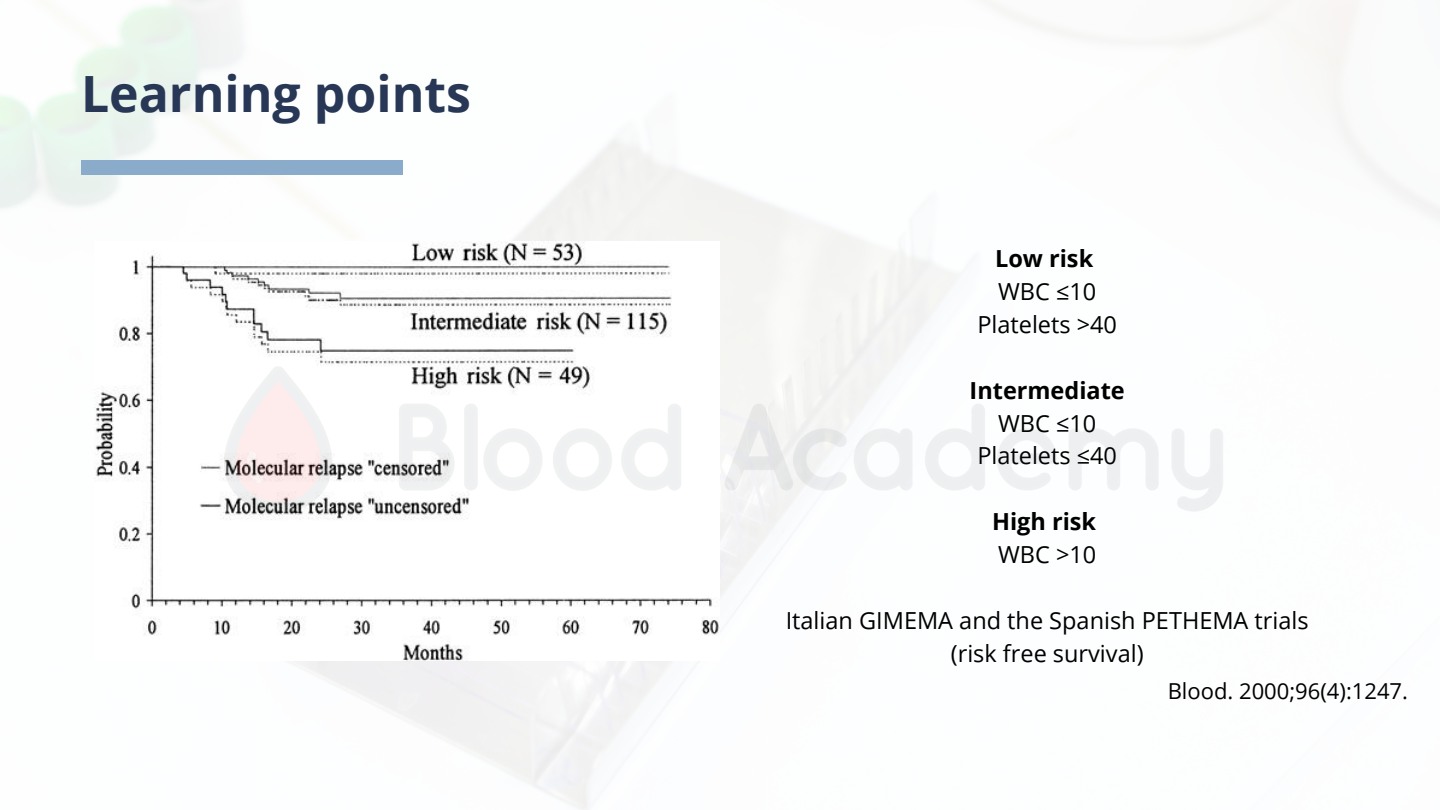
<style>
.page{position:relative;width:1440px;height:810px;background:#fff}
.page>*{position:absolute;margin:0;border:0;box-sizing:border-box;transform-origin:0 0}
.t1{font:700 50px "Open Sans";color:#273755}
.t2{font:23.5px/32.9px "Open Sans";color:#000;text-align:center}
.t3{font:700 23.5px "Open Sans";color:#000}
.t4{font:22px "Open Sans";color:#000}
</style>
<div class="page">
<div style="left:81px;top:161px;width:322px;height:14px;background:#8aabca"></div>
<img style="left:95px;top:241px;width:625px;height:420px">
<img style="left:225px;top:344px;width:999px;height:201px">
<h1 class="t1" style="left:81px;top:58px;width:392px">Learning points</h1>
<p class="t3" style="left:995px;top:242px;width:100px">Low risk</p>
<p class="t2" style="left:977px;top:275px;width:141px">WBC ≤10<br>Platelets &gt;40</p>
<p class="t3" style="left:970px;top:374px;width:157px">Intermediate</p>
<p class="t2" style="left:977px;top:406px;width:141px">WBC ≤10<br>Platelets ≤40</p>
<p class="t3" style="left:992px;top:505px;width:106px">High risk</p>
<p class="t2" style="left:998px;top:537px;width:100px">WBC &gt;10</p>
<p class="t2" style="left:786px;top:603px;width:524px">Italian GIMEMA and the Spanish PETHEMA trials (risk free survival)</p>
<p class="t4" style="left:1168px;top:676px;width:242px">Blood. 2000;96(4):1247.</p>
</div>
